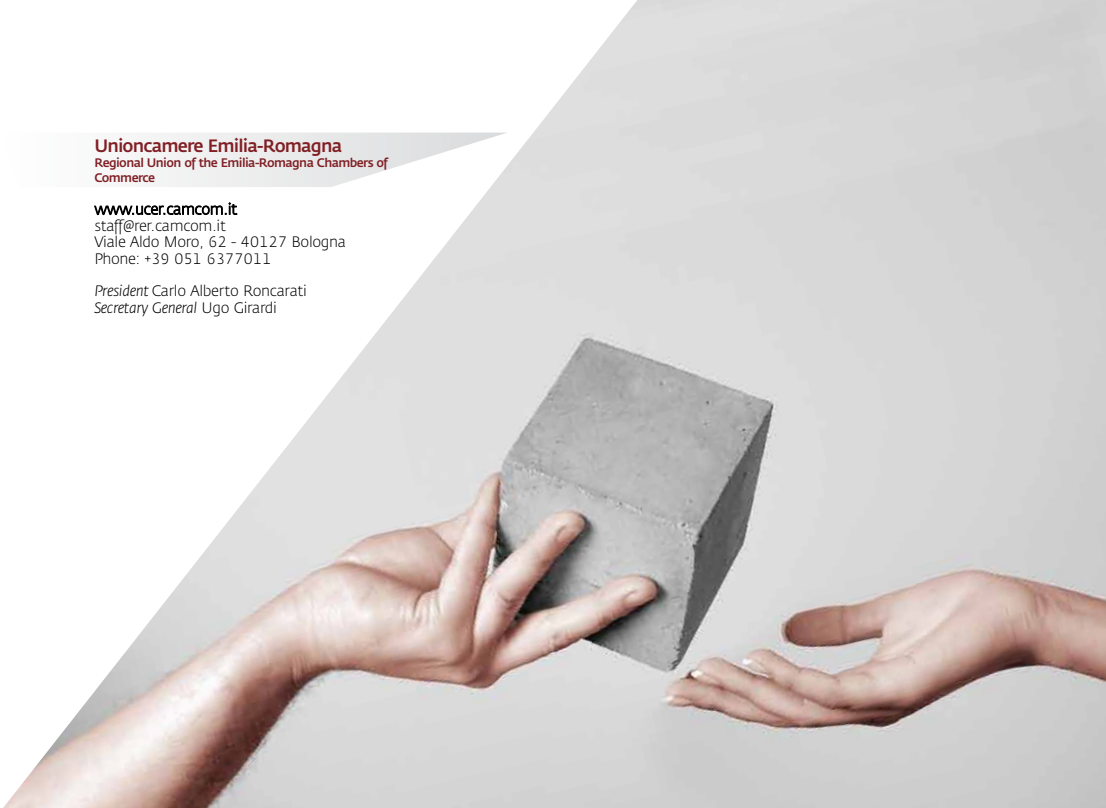
<style>
.page{position:relative;width:1106px;height:808px;background:#fff}
.page>*{position:absolute;margin:0;border:0;box-sizing:border-box;transform-origin:0 0}
.t1{font:500 17.7px "Fedra Sans";letter-spacing:-.05em;color:#802025}
.t2{font:15px/16.4px "Fedra Sans Light TF";letter-spacing:-.025em;color:#000}
.t3{font:italic 300 15px "Fedra Sans";letter-spacing:-.025em;color:#000}
.t4{font:500 12.3px/14.7px "Fedra Sans";letter-spacing:-.05em;color:#802025}
.s1{font-family:"Fedra Sans";font-weight:300;font-style:italic}
.s2{font-family:"Fedra Sans Light TF";font-weight:400;font-style:normal}
</style>
<div class="page">
<img style="left:3px;top:0;width:1103px;height:808px">
<p class="t1" style="left:94px;top:136px;width:249px">Unioncamere Emilia-Romagna</p>
<p class="t4" style="left:94px;top:156px;width:295px">Regional Union of the Emilia-Romagna Chambers of<br>Commerce</p>
<p class="t2" style="left:94px;top:201px;width:253px">www.ucer.camcom.it staff@rer.camcom.it<br>Viale Aldo Moro, 62 - 40127 Bologna<br>Phone: +39 051 6377011</p>
<p class="t2" style="left:94px;top:283px;width:214px"><span class="s1">President</span> Carlo Alberto Roncarati</p>
<p class="t3" style="left:94px;top:300px;width:184px">Secretary General <span class="s2">Ugo Girardi</span></p>
</div>
